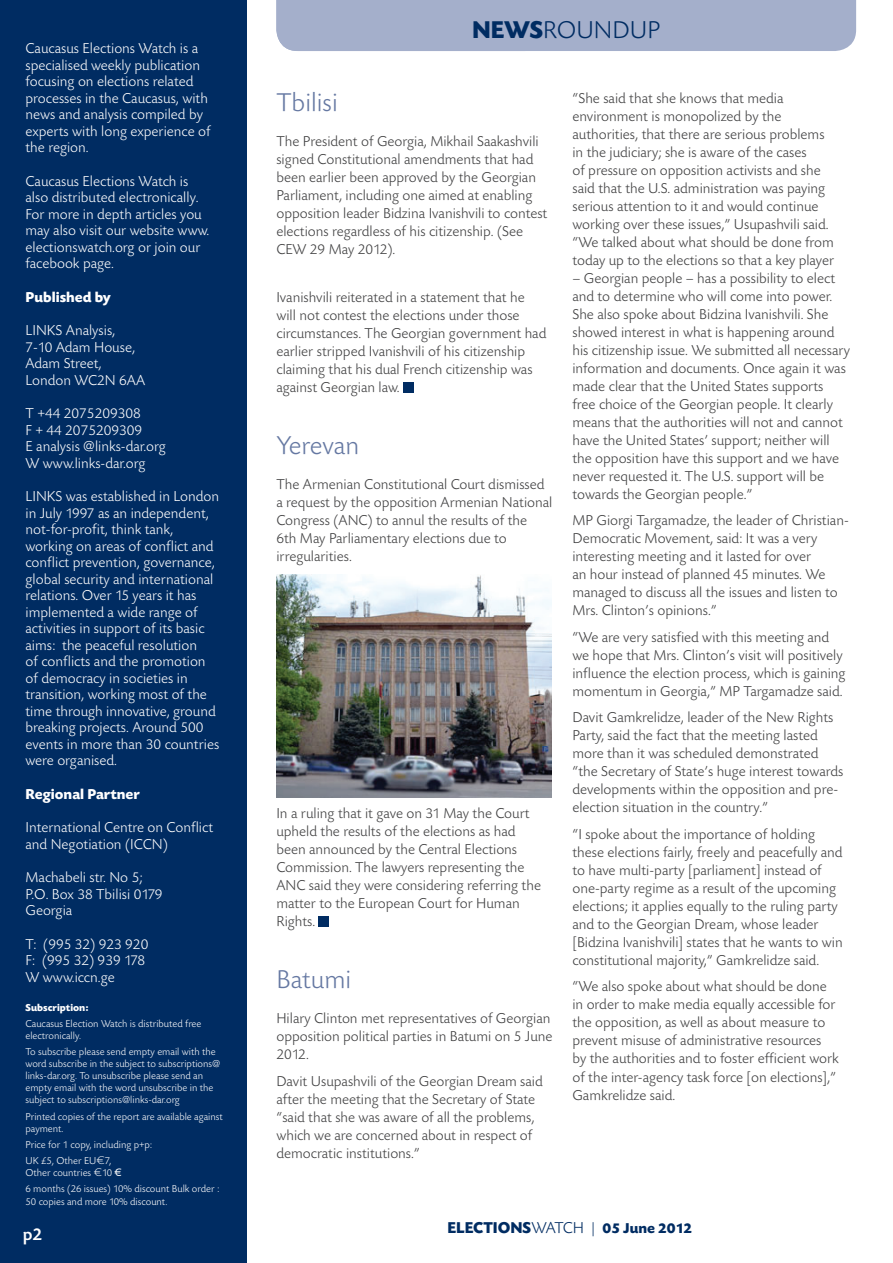
<style>
.page{position:relative;width:893px;height:1263px;background:#fff}
.page>*{position:absolute;margin:0;border:0;box-sizing:border-box;transform-origin:0 0}
.t1{font:300 27px "Today CP";color:#6578a2}
.t2{font:300 25.5px "Today CP";color:#002c62}
.t3{font:500 18px "Today CP";color:#fff}
.t4{font:300 15px/18px "Today CP";color:#3e3e3f}
.t5{font:300 15px/16.5px "Today CP";color:#fff}
.t6{font:700 15px "Today CP";color:#fff}
.t7{font:700 15px "Today CP";color:#002c62}
.t8{font:300 10.5px/12px "Today CP";color:#fff}
.t9{font:700 10.5px "Today CP";color:#fff}
.s1{font-family:"Verlag"}
.s2{font-weight:700}
.s3{font-size:16.5px}
.s4{font-weight:300;font-size:16.5px}
</style>
<div class="page">
<div style="left:276px;top:0;width:580px;height:51px;background:#a4afcb"></div>
<div style="left:0;top:0;width:247px;height:1263px;background:#002c62"></div>
<div style="left:403px;top:382px;width:10px;height:10px;background:#002c62"></div>
<div style="left:319px;top:916px;width:10px;height:10px;background:#002c62"></div>
<img style="left:276px;top:574px;width:275px;height:224px">
<p class="t5" style="left:26px;top:41px;width:187px">Caucasus Elections Watch is a specialised weekly publication focusing on elections related processes in the Caucasus, with news and analysis compiled by experts with long experience of the region.</p>
<p class="t5" style="left:26px;top:173px;width:185px">Caucasus Elections Watch is also distributed electronically.<br>For more in depth articles you may also visit our website www. electionswatch.org or join our facebook page.</p>
<p class="t6" style="left:26px;top:289px;width:87px">Published by</p>
<p class="t5" style="left:26px;top:323px;width:112px">LINKS Analysis,<br>7-10 Adam H ouse,<br>Adam Street,<br>London WC2N 6AA</p>
<p class="t5" style="left:26px;top:406px;width:142px">T +44 2075209308<br>F + 44 2075209309<br>E analysis @links-dar.org<br>W www.links-dar.org</p>
<p class="t5" style="left:26px;top:489px;width:195px">LINKS was established in London in July 1997 as an independent, not-for-profit, think tank, working on areas of conflict and conflict prevention, governance, global security and international relations. Over 15 years it has implemented a wide range of activities in support of its basic aims: the peaceful resolution<br>of conflicts and the promotion of democracy in societies in transition, working most of the time through innovative, ground breaking projects. Around 500 events in more than 30 countries were organised.</p>
<p class="t6" style="left:26px;top:786px;width:116px">Regional Partner</p>
<p class="t5" style="left:26px;top:820px;width:189px">International Centre on Conflict and Negotiation (ICCN)</p>
<p class="t5" style="left:26px;top:870px;width:139px">Machabeli str. No 5;<br>P.O. Box 38 Tbilisi 0179<br>Georgia</p>
<p class="t5" style="left:26px;top:936px;width:124px">T: (995 32) 923 920<br>F: (995 32) 939 178<br>W www.iccn.ge</p>
<p class="t9" style="left:26px;top:1002px;width:64px">Subscription:</p>
<p class="t8" style="left:26px;top:1018px;width:177px">Caucasus Election Watch is distributed free electronically.</p>
<p class="t8" style="left:26px;top:1046px;width:196px">To subscribe please send empty email with the word subscribe in the subject to subscriptions@ links-dar.org. To unsubscribe please send an empty email with the word unsubscribe in the subject to subscriptions@links-dar.org</p>
<p class="t8" style="left:26px;top:1111px;width:199px">Printed copies of the report are available against payment.</p>
<p class="t8" style="left:26px;top:1137px;width:128px;line-height:16.2px">Price for 1 copy, including p+p:<br>UK £5, Other EU<span class="s1">€</span>7,</p>
<p class="t8" style="left:26px;top:1165px;width:195px;line-height:16.2px">Other countries <span class="s1">€</span>10 €<br>6 months (26 issues) 10% discount Bulk order :</p>
<p class="t8" style="left:26px;top:1195px;width:143px">50 copies and more 10% discount.</p>
<p class="t3" style="left:23px;top:1224px;width:21px">p2</p>
<h2 class="t2" style="left:472px;top:16px;width:103px"><span class="s2">News</span>Roundup</h2>
<h1 class="t1" style="left:276px;top:89px;width:63px">Tbilisi</h1>
<p class="t4" style="left:276px;top:133px;width:273px">The President of Georgia, Mikhail Saakashvili signed Constitutional amendments that had been earlier been approved by the Georgian Parliament, including one aimed at enabling opposition leader Bidzina Ivanishvili to contest elections regardless of his citizenship. (See CEW 29 May 2012).</p>
<p class="t4" style="left:276px;top:289px;width:271px">Ivanishvili reiterated in a statement that he will not contest the elections under those circumstances. The Georgian government had earlier stripped Ivanishvili of his citizenship claiming that his dual French citizenship was against Georgian law.</p>
<h1 class="t1" style="left:276px;top:431px;width:84px">Yerevan</h1>
<p class="t4" style="left:276px;top:476px;width:278px">The Armenian Constitutional Court dismissed a request by the opposition Armenian National Congress (ANC) to annul the results of the<br>6th May Parliamentary elections due to irregularities.</p>
<p class="t4" style="left:276px;top:805px;width:266px">In a ruling that it gave on 31 May the Court upheld the results of the elections as had been announced by the Central Elections Commission. The lawyers representing the ANC said they were considering referring the matter to the European Court for H uman Rights.</p>
<h1 class="t1" style="left:276px;top:965px;width:76px">Batumi</h1>
<p class="t4" style="left:276px;top:1010px;width:278px">H ilary Clinton met representatives of Georgian opposition political parties in Batumi on 5 June<br>2012.</p>
<p class="t4" style="left:276px;top:1073px;width:268px">Davit Usupashvili of the Georgian Dream said after the meeting that the Secretary of State “said that she was aware of all the problems, which we are concerned about in respect of democratic institutions.”</p>
<p class="t4" style="left:572px;top:90px;width:263px">“She said that she knows that media environment is monopolized by the authorities, that there are serious problems in the judiciary; she is aware of the cases<br>of pressure on opposition activists and she said that the U.S. administration was paying serious attention to it and would continue working over these issues,” Usupashvili said. “We talked about what should be done from today up to the elections so that a key player</p>
<p class="t4" style="left:572px;top:270px;width:279px">– Georgian people – has a possibility to elect and to determine who will come into power.<br>She also spoke about Bidzina Ivanishvili. She showed interest in what is happening around his citizenship issue. We submitted all necessary information and documents. Once again it was made clear that the United States supports free choice of the Georgian people. It clearly means that the authorities will not and cannot have the United States’ support; neither will the opposition have this support and we have never requested it. The U.S. support will be towards the Georgian people.”</p>
<p class="t4" style="left:572px;top:512px;width:278px">MP Giorgi Targamadze, the leader of Christian-Democratic Movement, said: It was a very interesting meeting and it lasted for over<br>an hour instead of planned 45 minutes. We managed to discuss all the issues and listen to Mrs. Clinton’s opinions.”</p>
<p class="t4" style="left:572px;top:629px;width:275px">“We are very satisfied with this meeting and we hope that Mrs. Clinton’s visit will positively influence the election process, which is gaining momentum in Georgia,” MP Targamadze said.</p>
<p class="t4" style="left:572px;top:709px;width:272px">Davit Gamkrelidze, leader of the New Rights Party, said the fact that the meeting lasted more than it was scheduled demonstrated “the Secretary of State’s huge interest towards developments within the opposition and pre&shy;election situation in the country.”</p>
<p class="t4" style="left:572px;top:826px;width:272px">“I spoke about the importance of holding these elections fairly, freely and peacefully and to have multi-party [parliament] instead of one-party regime as a result of the upcoming elections; it applies equally to the ruling party and to the Georgian Dream, whose leader [Bidzina Ivanishvili] states that he wants to win constitutional majority,” Gamkrelidze said.</p>
<p class="t4" style="left:572px;top:978px;width:268px">“We also spoke about what should be done in order to make media equally accessible for the opposition, as well as about measure to prevent misuse of administrative resources by the authorities and to foster efficient work of the inter-agency task force [on elections],” Gamkrelidze said.</p>
<p class="t7" style="left:447px;top:1219px;width:246px"><span class="s3">Elections</span><span class="s4">Watch |</span> 05 June 2012</p>
</div>
